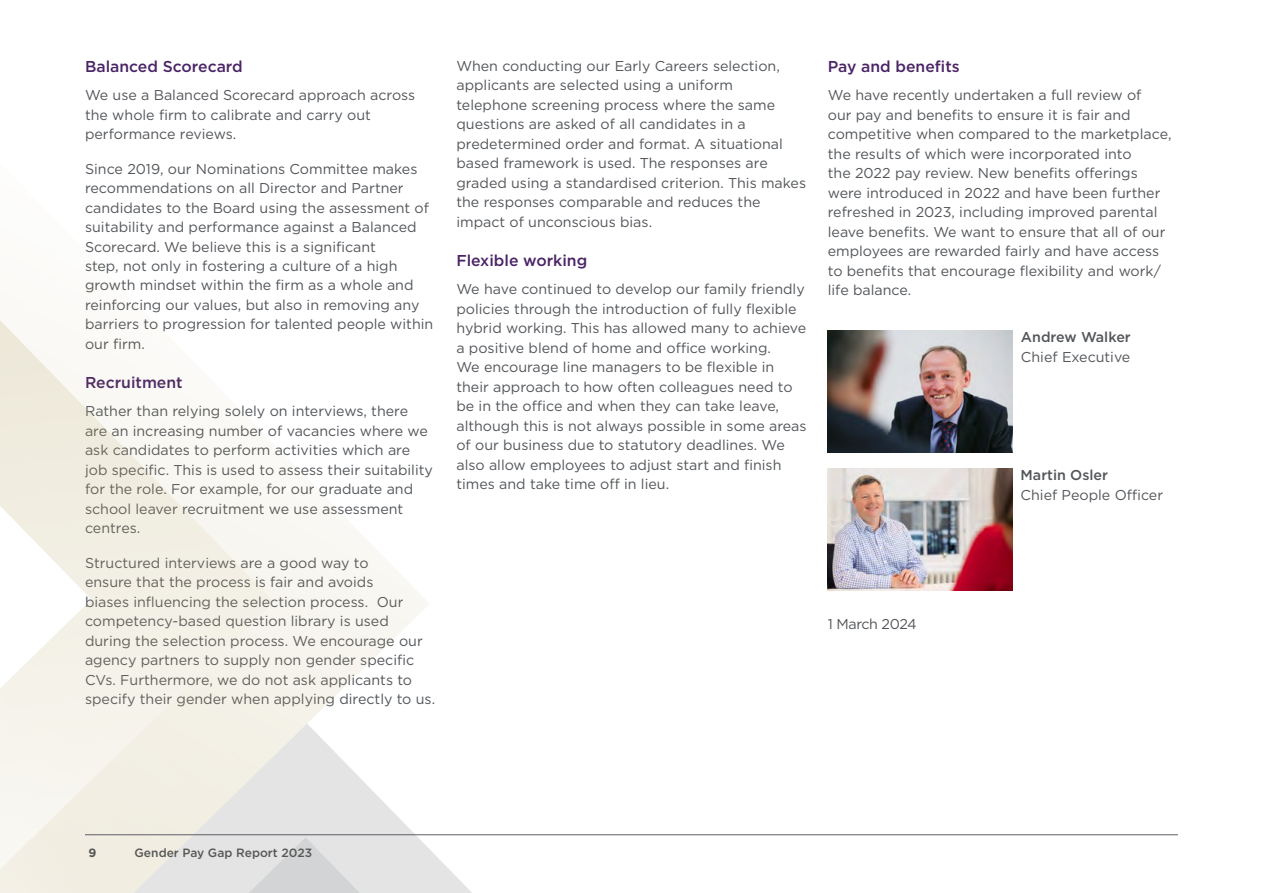
<style>
.page{position:relative;width:1263px;height:893px;background:#fff}
.page>*{position:absolute;margin:0;border:0;box-sizing:border-box;transform-origin:0 0}
.t1{font:500 15.75px "Gotham";color:#4a2465}
.t2{font:14.25px/19.5px "Gotham";color:#53565a}
.t3{font:500 14.25px "Gotham";color:#53565a}
.t4{font:14.25px "Gotham";letter-spacing:-.025em;color:#53565a}
.t5{font:500 12px "Gotham";color:#575756}
.t6{font:700 12px "Gotham";color:#575756}
</style>
<div class="page">
<img style="left:828px;top:331px;width:184px;height:121px">
<img style="left:828px;top:469px;width:184px;height:121px">
<svg style="left:293px;top:495px;width:136px;height:210px"></svg>
<svg style="left:293px;top:705px;width:436px;height:131px"></svg>
<svg style="left:0;top:320px;width:293px;height:499px"></svg>
<svg style="left:0;top:819px;width:610px;height:74px"></svg>
<hr style="left:85px;top:834px;width:1093px;height:1px;background:#5d5e65">
<p class="t1" style="left:85px;top:56px;width:159px">Balanced Scorecard</p>
<p class="t2" style="left:85px;top:85px;width:332px">We use a Balanced Scorecard approach across the whole firm to calibrate and carry out performance reviews.</p>
<p class="t2" style="left:85px;top:158px;width:350px">Since 2019, our Nominations Committee makes recommendations on all Director and Partner candidates to the Board using the assessment of suitability and performance against a Balanced Scorecard. We believe this is a significant<br>step, not only in fostering a culture of a high growth mindset within the firm as a whole and reinforcing our values, but also in removing any barriers to progression for talented people within our firm.</p>
<p class="t1" style="left:85px;top:373px;width:99px">Recruitment</p>
<p class="t2" style="left:85px;top:401px;width:349px">Rather than relying solely on interviews, there are an increasing number of vacancies where we ask candidates to perform activities which are job specific. This is used to assess their suitability for the role. For example, for our graduate and school leaver recruitment we use assessment centres.</p>
<p class="t2" style="left:85px;top:553px;width:352px">Structured interviews are a good way to<br>ensure that the process is fair and avoids<br>biases influencing the selection process. Our competency-based question library is used during the selection process. We encourage our agency partners to supply non gender specific CVs. Furthermore, we do not ask applicants to specify their gender when applying directly to us.</p>
<p class="t2" style="left:456px;top:56px;width:351px">When conducting our Early Careers selection, applicants are selected using a uniform telephone screening process where the same questions are asked of all candidates in a predetermined order and format. A situational based framework is used. The responses are graded using a standardised criterion. This makes the responses comparable and reduces the impact of unconscious bias.</p>
<p class="t1" style="left:456px;top:250px;width:132px">Flexible working</p>
<p class="t2" style="left:456px;top:279px;width:352px">We have continued to develop our family friendly policies through the introduction of fully flexible hybrid working. This has allowed many to achieve a positive blend of home and office working.<br>We encourage line managers to be flexible in their approach to how often colleagues need to be in the office and when they can take leave, although this is not always possible in some areas of our business due to statutory deadlines. We also allow employees to adjust start and finish times and take time off in lieu.</p>
<p class="t1" style="left:828px;top:56px;width:133px">Pay and benefits</p>
<p class="t2" style="left:828px;top:85px;width:345px">We have recently undertaken a full review of<br>our pay and benefits to ensure it is fair and competitive when compared to the marketplace, the results of which were incorporated into<br>the 2022 pay review. New benefits offerings were introduced in 2022 and have been further refreshed in 2023, including improved parental leave benefits. We want to ensure that all of our employees are rewarded fairly and have access to benefits that encourage flexibility and work/ life balance.</p>
<p class="t3" style="left:1021px;top:328px;width:111px">Andrew Walker</p>
<p class="t2" style="left:1021px;top:347px;width:111px">Chief Executive</p>
<p class="t3" style="left:1020px;top:466px;width:89px">Martin Osler</p>
<p class="t2" style="left:1020px;top:485px;width:144px">Chief People Officer</p>
<p class="t4" style="left:828px;top:614px;width:91px">1 March 2024</p>
<p class="t6" style="left:89px;top:845px;width:9px">9</p>
<p class="t5" style="left:135px;top:845px;width:179px">Gender Pay Gap Report 2023</p>
</div>
